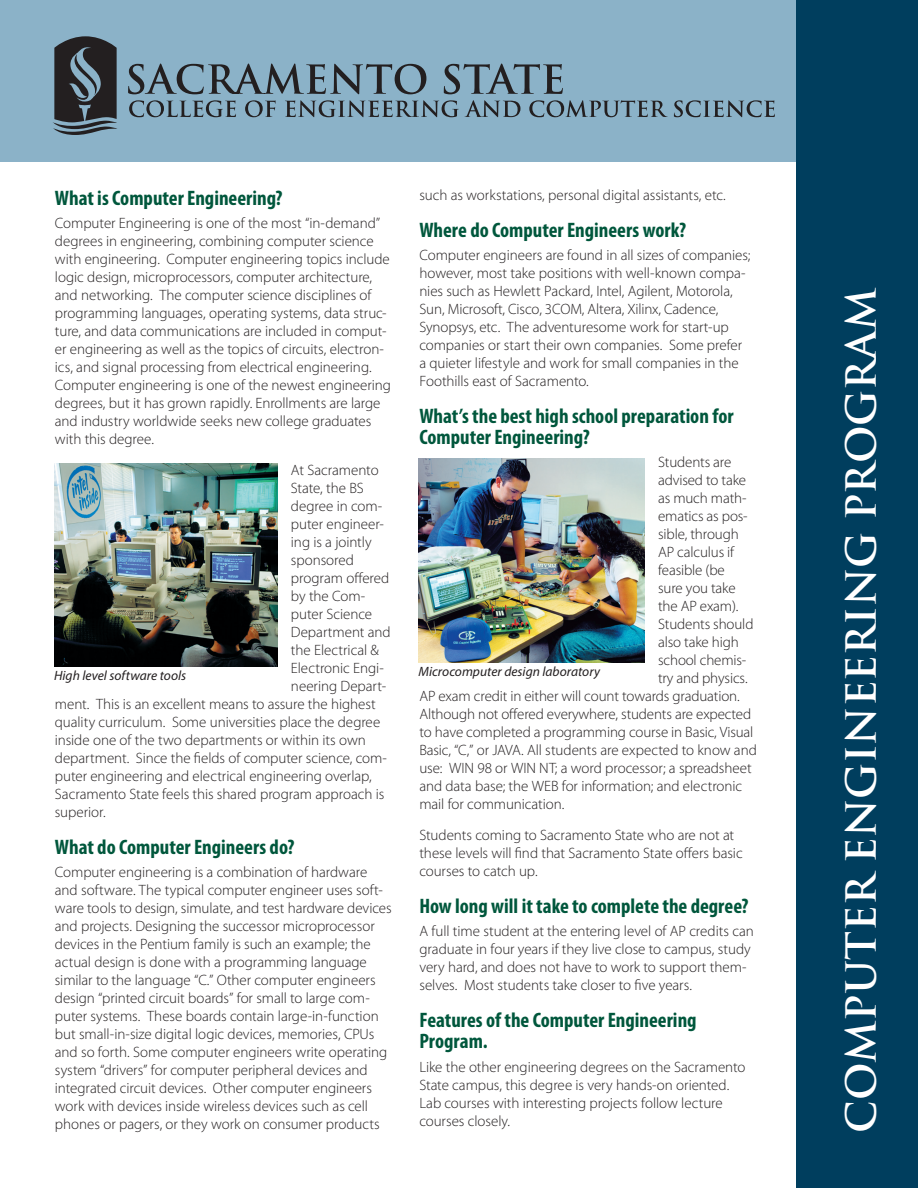
<style>
.page{position:relative;width:918px;height:1188px;background:#fff}
.page>*{position:absolute;margin:0;border:0;box-sizing:border-box;transform-origin:0 0}
.Side_Header{font:700 40.5px "Trajan";color:#fff}
.Headline{font:700 condensed 21px/21px "Myriad Pro";color:#00573c}
.Body_text{font:300 15px/18px "Myriad Pro";letter-spacing:-.005em;color:#231f20}
.t1{font:italic 13.5px "Myriad Pro";letter-spacing:.005em;color:#231f20}
</style>
<div class="page">
<div style="left:0;top:0;width:918px;height:161px;background:#8bb2c8"></div>
<div style="left:796px;top:0;width:122px;height:1188px;background:#003e5e"></div>
<img style="left:54px;top:464px;width:223px;height:203px">
<img style="left:418px;top:458px;width:227px;height:205px">
<svg style="left:128px;top:64px;width:435px;height:30px"></svg>
<svg style="left:53px;top:36px;width:64px;height:99px"></svg>
<svg style="left:129px;top:100px;width:646px;height:17px"></svg>
<p class="Body_text" style="left:419px;top:186px;width:308px">such as workstations, personal digital assistants, etc.</p>
<p class="Headline" style="left:419px;top:219px;width:268px">Where do Computer Engineers work?</p>
<p class="Body_text" style="left:419px;top:246px;width:333px">Computer engineers are found in all sizes of companies; however, most take positions with well-known compa&shy;nies such as Hewlett Packard, Intel, Agilent, Motorola, Sun, Microsoft, Cisco, 3COM, Altera, Xilinx, Cadence, Synopsys, etc. The adventuresome work for start-up companies or start their own companies. Some prefer a quieter lifestyle and work for small companies in the Foothills east of Sacramento.</p>
<p class="Headline" style="left:419px;top:405px;width:316px">What’s the best high school preparation for<br>Computer Engineering?</p>
<p class="Body_text" style="left:658px;top:453px;width:75px">Students are</p>
<p class="Body_text" style="left:658px;top:471px;width:90px">advised to take</p>
<p class="Body_text" style="left:658px;top:489px;width:90px">as much math-</p>
<p class="Body_text" style="left:658px;top:507px;width:91px">ematics as pos-</p>
<p class="Body_text" style="left:658px;top:525px;width:82px">sible, through</p>
<p class="Body_text" style="left:658px;top:543px;width:78px">AP calculus if</p>
<p class="Body_text" style="left:658px;top:561px;width:68px">feasible (be</p>
<p class="Body_text" style="left:658px;top:579px;width:79px">sure you take</p>
<p class="Body_text" style="left:658px;top:597px;width:82px">the AP exam).</p>
<p class="Body_text" style="left:658px;top:615px;width:97px">Students should</p>
<p class="Body_text" style="left:658px;top:633px;width:82px">also take high</p>
<p class="Body_text" style="left:658px;top:651px;width:90px">school chemis-</p>
<p class="Body_text" style="left:658px;top:669px;width:91px">try and physics.</p>
<p class="Body_text" style="left:419px;top:687px;width:322px">AP exam credit in either will count towards graduation.</p>
<p class="Body_text" style="left:419px;top:705px;width:333px">Although not offered everywhere, students are expected</p>
<p class="Body_text" style="left:419px;top:723px;width:336px">to have completed a programming course in Basic, Visual</p>
<p class="Body_text" style="left:419px;top:741px;width:339px">Basic, “C,” or JAVA. All students are expected to know and</p>
<p class="Body_text" style="left:419px;top:759px;width:334px">use: WIN 98 or WIN NT; a word processor; a spreadsheet</p>
<p class="Body_text" style="left:419px;top:777px;width:324px">and data base; the WEB for information; and electronic</p>
<p class="Body_text" style="left:419px;top:795px;width:147px">mail for communication.</p>
<p class="Body_text" style="left:419px;top:826px;width:325px">Students coming to Sacramento State who are not at these levels will find that Sacramento State offers basic courses to catch up.</p>
<p class="Headline" style="left:419px;top:895px;width:331px">How long will it take to complete the degree?</p>
<p class="Body_text" style="left:419px;top:922px;width:336px">A full time student at the entering level of AP credits can graduate in four years if they live close to campus, study very hard, and does not have to work to support them&shy;selves. Most students take closer to five years.</p>
<p class="Headline" style="left:419px;top:1009px;width:279px">Features of the Computer Engineering<br>Program.</p>
<p class="Body_text" style="left:419px;top:1057px;width:328px">Like the other engineering degrees on the Sacramento State campus, this degree is very hands-on oriented.<br>Lab courses with interesting projects follow lecture courses closely.</p>
<p class="Headline" style="left:55px;top:187px;width:229px">What is Computer Engineering?</p>
<p class="Body_text" style="left:55px;top:214px;width:338px">Computer Engineering is one of the most “in-demand” degrees in engineering, combining computer science with engineering. Computer engineering topics include logic design, microprocessors, computer architecture, and networking. The computer science disciplines of programming languages, operating systems, data struc&shy;ture, and data communications are included in comput&shy;er engineering as well as the topics of circuits, electron&shy;ics, and signal processing from electrical engineering.<br>Computer engineering is one of the newest engineering degrees, but it has grown rapidly. Enrollments are large and industry worldwide seeks new college graduates with this degree.</p>
<p class="Body_text" style="left:291px;top:461px;width:89px">At Sacramento</p>
<p class="Body_text" style="left:291px;top:479px;width:74px">State, the BS</p>
<p class="Body_text" style="left:291px;top:497px;width:93px">degree in com-</p>
<p class="Body_text" style="left:291px;top:515px;width:94px">puter engineer-</p>
<p class="Body_text" style="left:291px;top:533px;width:82px">ing is a jointly</p>
<p class="Body_text" style="left:291px;top:551px;width:65px">sponsored</p>
<p class="Body_text" style="left:291px;top:569px;width:100px">program offered</p>
<p class="Body_text" style="left:291px;top:587px;width:76px">by the Com-</p>
<p class="Body_text" style="left:291px;top:605px;width:83px">puter Science</p>
<p class="Body_text" style="left:291px;top:623px;width:101px">Department and</p>
<p class="Body_text" style="left:291px;top:641px;width:90px">the Electrical &amp;</p>
<p class="Body_text" style="left:291px;top:659px;width:94px">Electronic Engi-</p>
<p class="Body_text" style="left:291px;top:677px;width:97px">neering Depart-</p>
<p class="Body_text" style="left:55px;top:695px;width:322px">ment. This is an excellent means to assure the highest</p>
<p class="Body_text" style="left:55px;top:713px;width:327px">quality curriculum. Some universities place the degree</p>
<p class="Body_text" style="left:55px;top:731px;width:313px">inside one of the two departments or within its own</p>
<p class="Body_text" style="left:55px;top:749px;width:334px">department. Since the fields of computer science, com-</p>
<p class="Body_text" style="left:55px;top:767px;width:318px">puter engineering and electrical engineering overlap,</p>
<p class="Body_text" style="left:55px;top:785px;width:331px">Sacramento State feels this shared program approach is</p>
<p class="Body_text" style="left:55px;top:803px;width:52px">superior.</p>
<p class="Headline" style="left:55px;top:836px;width:241px">What do Computer Engineers do?</p>
<p class="Body_text" style="left:55px;top:863px;width:338px">Computer engineering is a combination of hardware and software. The typical computer engineer uses soft&shy;ware tools to design, simulate, and test hardware devices and projects. Designing the successor microprocessor devices in the Pentium family is such an example; the actual design is done with a programming language similar to the language “C.” Other computer engineers design “printed circuit boards” for small to large com&shy;puter systems. These boards contain large-in-function but small-in-size digital logic devices, memories, CPUs and so forth. Some computer engineers write operating system “drivers” for computer peripheral devices and integrated circuit devices. Other computer engineers work with devices inside wireless devices such as cell phones or pagers, or they work on consumer products</p>
<p class="t1" style="left:54px;top:668px;width:134px">High level software tools</p>
<p class="t1" style="left:418px;top:663px;width:183px">Microcomputer design laboratory</p>
<p class="Side_Header" style="left:836px;top:1133px;width:847px;rotate:-90deg">Computer Engineering Program</p>
</div>
